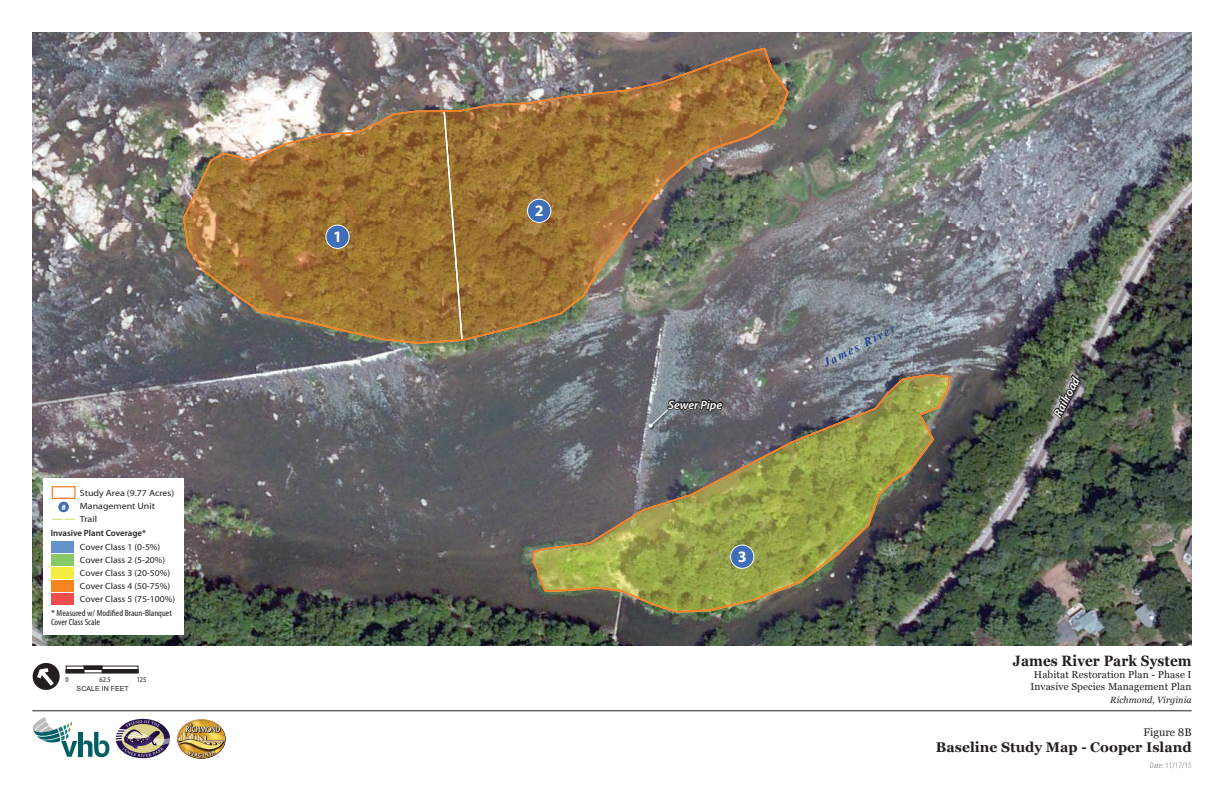
<style>
.page{position:relative;width:1224px;height:792px;background:#fff}
.page>*{position:absolute;margin:0;border:0;box-sizing:border-box;transform-origin:0 0}
.t1{font:700 16px "Myriad Pro";color:#fff}
.t2{font:700 15px "Georgia";letter-spacing:.01em;color:#231f20;scale:.9 1}
.t3{font:700 14px "Georgia";color:#231f20}
.t4{font:italic 600 12px "Myriad Pro";color:#fff}
.t5{font:italic 700 12px "Times New Roman";color:#253f8e}
.t6{font:11px "Georgia";color:#231f20}
.t7{font:10px/12.5px "Georgia";letter-spacing:.01em;color:#231f20;text-align:center}
.t8{font:9px/13px "Myriad Pro";color:#231f20;scale:1.07 1}
.t9{font:condensed 9px/9px "Myriad Pro";color:#231f20;scale:1.07 1}
.t10{font:9px/13px "Myriad Pro";color:#231f20;scale:1.1 1}
.t11{font:600 9px "Myriad Pro";color:#231f20}
.t12{font:italic 9px "Georgia";letter-spacing:.01em;color:#231f20}
.t13{font:300 condensed 8.2px "Myriad Pro";letter-spacing:-.005em;color:#6c6d70;scale:1.18 1}
.t14{font:900 8px "Myriad Pro";color:#fff}
.t15{font:condensed 7.5px "Myriad Pro";color:#231f20;scale:1.1 1}
.t16{font:7px "Arial";color:#231f20}
.s1{font-stretch:normal}
</style>
<div class="page">
<img style="left:32px;top:32px;width:1160px;height:613px">
<hr style="left:32px;top:710px;width:1160px;height:1px;background:#231f20">
<svg style="left:32px;top:717px;width:78px;height:39px"></svg>
<img style="left:115px;top:719px;width:55px;height:40px">
<img style="left:177px;top:719px;width:49px;height:40px">
<div style="left:33px;top:663px;width:27px;height:27px;background:#231f20;border-radius:50%"></div>
<svg style="left:37px;top:668px;width:17px;height:18px"></svg>
<div style="left:66px;top:669px;width:18px;height:4px;border:1px solid #231f20"></div>
<div style="left:84px;top:666px;width:18px;height:4px;border:1px solid #231f20"></div>
<div style="left:102px;top:669px;width:36px;height:4px;border:1px solid #231f20"></div>
<div style="left:66px;top:666px;width:72px;height:7px;border:1px solid #231f20"></div>
<div style="left:326px;top:225px;width:23px;height:23px;background:#3f6db6;border-radius:50%"></div>
<div style="left:325px;top:225px;width:25px;height:24px;border:1px solid #fff;border-radius:50%"></div>
<div style="left:528px;top:199px;width:23px;height:23px;background:#3f6db6;border-radius:50%"></div>
<div style="left:527px;top:199px;width:24px;height:24px;border:1px solid #fff;border-radius:50%"></div>
<div style="left:731px;top:545px;width:23px;height:23px;background:#3f6db6;border-radius:50%"></div>
<div style="left:730px;top:545px;width:24px;height:24px;border:1px solid #fff;border-radius:50%"></div>
<div style="left:648px;top:409px;width:23px;height:22px;background:#231f20;opacity:.75"></div>
<svg style="left:649px;top:387px;width:75px;height:41px;background:#6b6f75"></svg>
<svg style="left:1052px;top:373px;width:30px;height:47px"></svg>
<div style="left:43px;top:478px;width:141px;height:156px;background:#fff"></div>
<div style="left:52px;top:486px;width:24px;height:13px;border:1px solid #f47b21"></div>
<svg style="left:52px;top:519px;width:23px;height:1px"></svg>
<div style="left:58px;top:501px;width:11px;height:12px;background:#3f6db6;border-radius:50%"></div>
<div style="left:57px;top:501px;width:13px;height:12px;border:1px solid #fff;border-radius:50%"></div>
<div style="left:51px;top:541px;width:22px;height:11px;background:#6392cc"></div>
<div style="left:51px;top:554px;width:22px;height:12px;background:#89c867"></div>
<div style="left:51px;top:567px;width:22px;height:12px;background:#f3ed44"></div>
<div style="left:51px;top:580px;width:22px;height:12px;background:#f58520"></div>
<div style="left:51px;top:593px;width:22px;height:12px;background:#ef4c4c"></div>
<p class="t14" style="left:61px;top:502px;width:6px">#</p>
<p class="t10" style="left:80px;top:487px;width:87px">Study Area (9.77 Acres)<br>Management Unit<br>Trail</p>
<p class="t11" style="left:51px;top:528px;width:97px">Invasive Plant Coverage*</p>
<p class="t8" style="left:80px;top:540px;width:90px">Cover Class 1 (0-5%)<br>Cover Class 2 (5-20%)<br>Cover Class 3 (20-50%)<br>Cover Class 4 (50-75%)<br>Cover Class 5 (75-100%)</p>
<p class="t9" style="left:51px;top:608px;width:114px"><span class="s1">*</span> Measured w/ Modified Braun-Blanquet<br>Cover Class Scale</p>
<p class="t15" style="left:65px;top:675px;width:4px">0</p>
<p class="t15" style="left:100px;top:675px;width:12px">62.5</p>
<p class="t15" style="left:137px;top:675px;width:10px">125</p>
<p class="t16" style="left:77px;top:684px;width:54px">SCALE IN FEET</p>
<h1 class="t1" style="left:333px;top:226px;width:10px">1</h1>
<h1 class="t1" style="left:535px;top:200px;width:10px">2</h1>
<h3 class="t4" style="left:668px;top:397px;width:56px">Sewer Pipe</h3>
<h1 class="t1" style="left:738px;top:546px;width:10px">3</h1>
<h3 class="t5" style="left:820px;top:356px;width:80px;rotate:-27deg">James River</h3>
<h3 class="t4" style="left:1050px;top:412px;width:44px;rotate:-63deg">Railroad</h3>
<h2 class="t2" style="left:1013px;top:651px;width:200px">James River Park System</h2>
<p class="t7" style="left:1030px;top:668px;width:163px">Habitat Restoration Plan - Phase I<br>Invasive Species Management Plan</p>
<p class="t12" style="left:1110px;top:694px;width:83px">Richmond, Virginia</p>
<p class="t6" style="left:1144px;top:725px;width:49px">Figure 8B</p>
<h3 class="t3" style="left:936px;top:739px;width:257px">Baseline Study Map - Cooper Island</h3>
<p class="t13" style="left:1150px;top:760px;width:37px">Date: 11/17/15</p>
</div>
